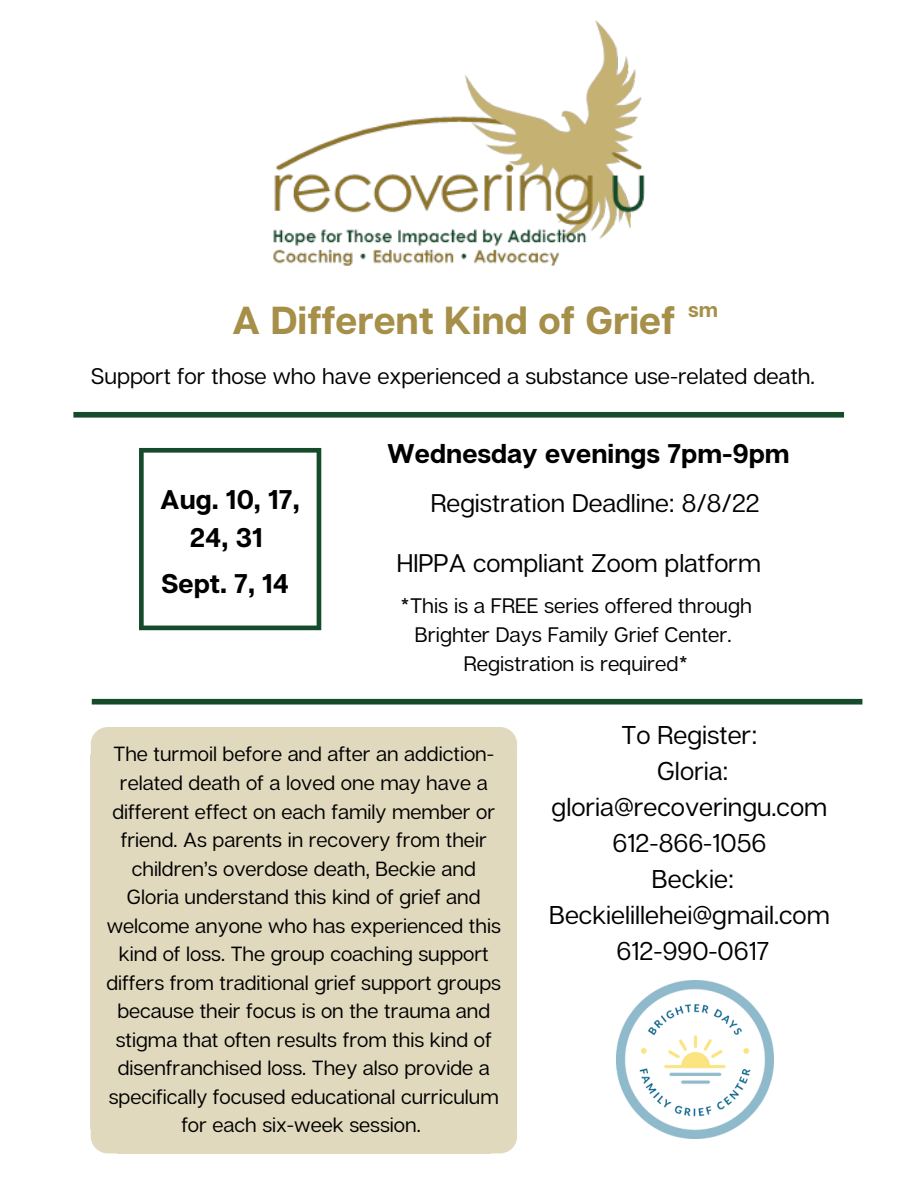
<style>
.page{position:relative;width:918px;height:1188px;background:#fff}
.page>*{position:absolute;margin:0;border:0;box-sizing:border-box;transform-origin:0 0}
.t1{font:700 39px "Articulat CF";color:#a68f49}
.t2{font:700 27px/37.2px "Articulat CF";color:#000;text-align:center}
.t3{font:25.65px/36px "Articulat CF";color:#000;text-align:center}
.t4{font:25.5px "Articulat CF";color:#000}
.t5{font:22.5px "Articulat CF";color:#000}
.t6{font:21px/29.2px "Articulat CF";color:#000;text-align:center}
.t7{font:700 21px "Articulat CF";color:#a68f49}
.t8{font:20.55px/28.5px "Articulat CF";color:#000;text-align:center}
</style>
<div class="page">
<img style="left:273px;top:20px;width:372px;height:246px">
<div style="left:73px;top:412px;width:771px;height:6px;background:#154a2b"></div>
<div style="left:92px;top:699px;width:770px;height:6px;background:#154a2b"></div>
<svg style="left:139px;top:448px;width:182px;height:182px"></svg>
<svg style="left:491px;top:727px;width:26px;height:28px"></svg>
<div style="left:491px;top:755px;width:26px;height:374px;background:#e1d9be"></div>
<div style="left:117px;top:755px;width:374px;height:374px;background:#e1d9be"></div>
<div style="left:117px;top:727px;width:374px;height:28px;background:#e1d9be"></div>
<svg style="left:91px;top:727px;width:26px;height:28px"></svg>
<div style="left:91px;top:755px;width:26px;height:374px;background:#e1d9be"></div>
<div style="left:117px;top:1129px;width:374px;height:24px;background:#e1d9be"></div>
<svg style="left:91px;top:1129px;width:26px;height:24px"></svg>
<svg style="left:491px;top:1129px;width:26px;height:24px"></svg>
<img style="left:616px;top:981px;width:158px;height:157px">
<p class="t7" style="left:688px;top:297px;width:31px">sm</p>
<h1 class="t1" style="left:232px;top:296px;width:444px">A Different Kind of Grief</h1>
<p class="t5" style="left:91px;top:362px;width:726px">Support for those who have experienced a substance use-related death.</p>
<h2 class="t2" style="left:160px;top:481px;width:141px">Aug. 10, 17,<br>24, 31</h2>
<h2 class="t2" style="left:161px;top:564px;width:130px">Sept. 7, 14</h2>
<h2 class="t2" style="left:387px;top:434px;width:404px">Wednesday evenings 7pm-9pm</h2>
<p class="t4" style="left:431px;top:487px;width:331px">Registration Deadline: 8/8/22</p>
<p class="t4" style="left:397px;top:547px;width:366px">HIPPA compliant Zoom platform</p>
<p class="t6" style="left:400px;top:590px;width:353px">*This is a FREE series offered through<br>Brighter Days Family Grief Center.<br>Registration is required*</p>
<p class="t8" style="left:107px;top:739px;width:396px">The turmoil before and after an addiction&shy;related death of a loved one may have a different effect on each family member or friend. As parents in recovery from their children’s overdose death, Beckie and Gloria understand this kind of grief and welcome anyone who has experienced this kind of loss. The group coaching support differs from traditional grief support groups because their focus is on the trauma and stigma that often results from this kind of disenfranchised loss. They also provide a specifically focused educational curriculum for each six-week session.</p>
<p class="t3" style="left:549px;top:716px;width:282px">To Register:<br>Gloria: gloria@recoveringu.com<br>612-866-1056<br>Beckie:<br>Beckielillehei@gmail.com<br>612-990-0617</p>
</div>
